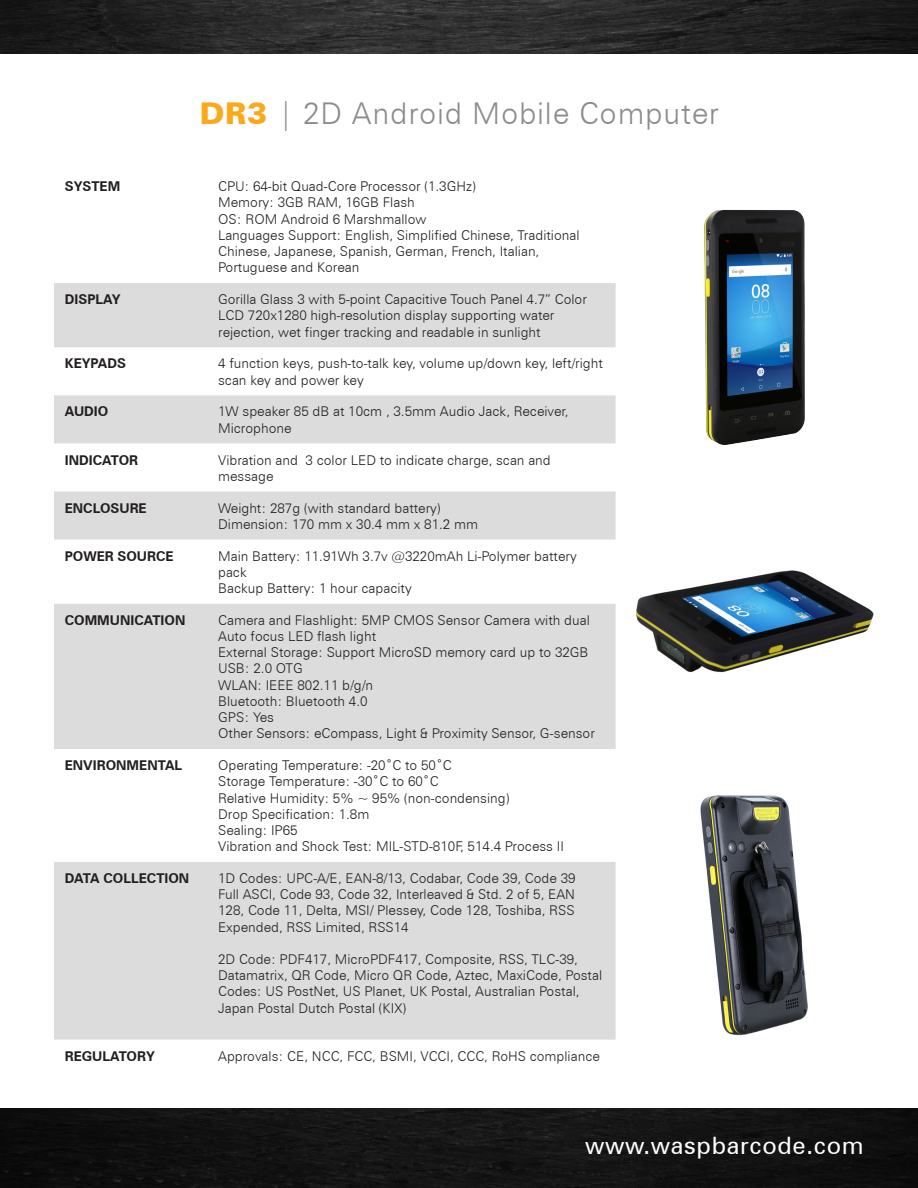
<style>
.page{position:relative;width:918px;height:1188px;background:#fff}
.page>*{position:absolute;margin:0;border:0;box-sizing:border-box;transform-origin:0 0}
.t1{font:300 30px "Zurich BT";letter-spacing:.025em;color:#8c8c8c}
.t2{font:24px "Zurich BT";letter-spacing:.025em;color:#fff}
.t3{font:300 13.5px/16.2px "Zurich BT";color:#231f20}
.t4{font:700 13.5px "Zurich BT";color:#231f20}
.s1{font-weight:900;color:#fba81a}
</style>
<div class="page">
<img style="left:0;top:1109px;width:918px;height:79px">
<img style="left:0;top:0;width:918px;height:54px">
<img style="left:704px;top:209px;width:101px;height:237px">
<img style="left:636px;top:570px;width:238px;height:103px">
<img style="left:700px;top:795px;width:108px;height:241px">
<div style="left:54px;top:283px;width:562px;height:64px;background:#dcdcdc"></div>
<svg style="left:54px;top:395px;width:562px;height:645px;fill:#dcdcdc"></svg>
<p class="t1" style="left:200px;top:95px;width:521px"><span class="s1">DR3</span> | 2D Android Mobile Computer</p>
<p class="t4" style="left:65px;top:178px;width:57px">SYSTEM</p>
<p class="t3" style="left:218px;top:178px;width:259px">CPU: 64-bit Quad-Core Processor (1.3GHz)</p>
<p class="t3" style="left:218px;top:194px;width:198px">Memory: 3GB RAM, 16GB Flash</p>
<p class="t3" style="left:218px;top:211px;width:210px">OS: ROM Android 6 Marshmallow</p>
<p class="t3" style="left:218px;top:227px;width:363px">Languages Support: English, Simplified Chinese, Traditional<br>Chinese, Japanese, Spanish, German, French, Italian,<br>Portuguese and Korean</p>
<p class="t4" style="left:65px;top:291px;width:57px">DISPLAY</p>
<p class="t3" style="left:218px;top:291px;width:370px">Gorilla Glass 3 with 5-point Capacitive Touch Panel 4.7” Color<br>LCD 720x1280 high-resolution display supporting water rejection, wet finger tracking and readable in sunlight</p>
<p class="t4" style="left:65px;top:355px;width:63px">KEYPADS</p>
<p class="t3" style="left:218px;top:355px;width:386px">4 function keys, push-to-talk key, volume up/down key, left/right scan key and power key</p>
<p class="t4" style="left:65px;top:403px;width:45px">AUDIO</p>
<p class="t3" style="left:218px;top:403px;width:352px">1W speaker 85 dB at 10cm , 3.5mm Audio Jack, Receiver,<br>Microphone</p>
<p class="t4" style="left:65px;top:452px;width:75px">INDICATOR</p>
<p class="t3" style="left:218px;top:451px;width:334px">Vibration and 3 color LED to indicate charge, scan and message</p>
<p class="t4" style="left:65px;top:500px;width:83px">ENCLOSURE</p>
<p class="t3" style="left:218px;top:500px;width:224px">Weight: 287g (with standard battery)</p>
<p class="t3" style="left:218px;top:516px;width:261px">Dimension: 170 mm x 30.4 mm x 81.2 mm</p>
<p class="t4" style="left:65px;top:548px;width:110px">POWER SOURCE</p>
<p class="t3" style="left:218px;top:548px;width:360px">Main Battery: 11.91Wh 3.7v @3220mAh Li-Polymer battery pack</p>
<p class="t3" style="left:218px;top:580px;width:195px">Backup Battery: 1 hour capacity</p>
<p class="t4" style="left:65px;top:612px;width:122px">COMMUNICATION</p>
<p class="t3" style="left:218px;top:612px;width:373px">Camera and Flashlight: 5MP CMOS Sensor Camera with dual<br>Auto focus LED flash light</p>
<p class="t3" style="left:218px;top:644px;width:372px">External Storage: Support MicroSD memory card up to 32GB</p>
<p class="t3" style="left:218px;top:660px;width:86px">USB: 2.0 OTG</p>
<p class="t3" style="left:218px;top:677px;width:156px">WLAN: IEEE 802.11 b/g/n</p>
<p class="t3" style="left:218px;top:693px;width:151px">Bluetooth: Bluetooth 4.0</p>
<p class="t3" style="left:218px;top:709px;width:57px">GPS: Yes</p>
<p class="t3" style="left:218px;top:725px;width:378px">Other Sensors: eCompass, Light &amp; Proximity Sensor, G-sensor</p>
<p class="t4" style="left:65px;top:757px;width:119px">ENVIRONMENTAL</p>
<p class="t3" style="left:218px;top:757px;width:235px">Operating Temperature: -20˚C to 50˚C</p>
<p class="t3" style="left:218px;top:773px;width:222px">Storage Temperature: -30˚C to 60˚C</p>
<p class="t3" style="left:218px;top:790px;width:293px">Relative Humidity: 5% ~ 95% (non-condensing)</p>
<p class="t3" style="left:218px;top:806px;width:153px">Drop Specification: 1.8m</p>
<p class="t3" style="left:218px;top:822px;width:81px">Sealing: IP65</p>
<p class="t3" style="left:218px;top:838px;width:347px">Vibration and Shock Test: MIL-STD-810F, 514.4 Process II</p>
<p class="t4" style="left:65px;top:870px;width:126px">DATA COLLECTION</p>
<p class="t3" style="left:218px;top:870px;width:359px;text-align:justify">1D Codes: UPC-A/E, EAN-8/13, Codabar, Code 39, Code 39<br>Full ASCI, Code 93, Code 32, Interleaved &amp; Std. 2 of 5, EAN 128, Code 11, Delta, MSI/ Plessey, Code 128, Toshiba, RSS Expended, RSS Limited, RSS14</p>
<p class="t3" style="left:218px;top:951px;width:386px">2D Code: PDF417, MicroPDF417, Composite, RSS, TLC-39, Datamatrix, QR Code, Micro QR Code, Aztec, MaxiCode, Postal Codes: US PostNet, US Planet, UK Postal, Australian Postal, Japan Postal Dutch Postal (KIX)</p>
<p class="t4" style="left:65px;top:1048px;width:92px">REGULATORY</p>
<p class="t3" style="left:218px;top:1048px;width:383px">Approvals: CE, NCC, FCC, BSMI, VCCI, CCC, RoHS compliance</p>
<h2 class="t2" style="left:585px;top:1131px;width:280px">www.waspbarcode.com</h2>
</div>
